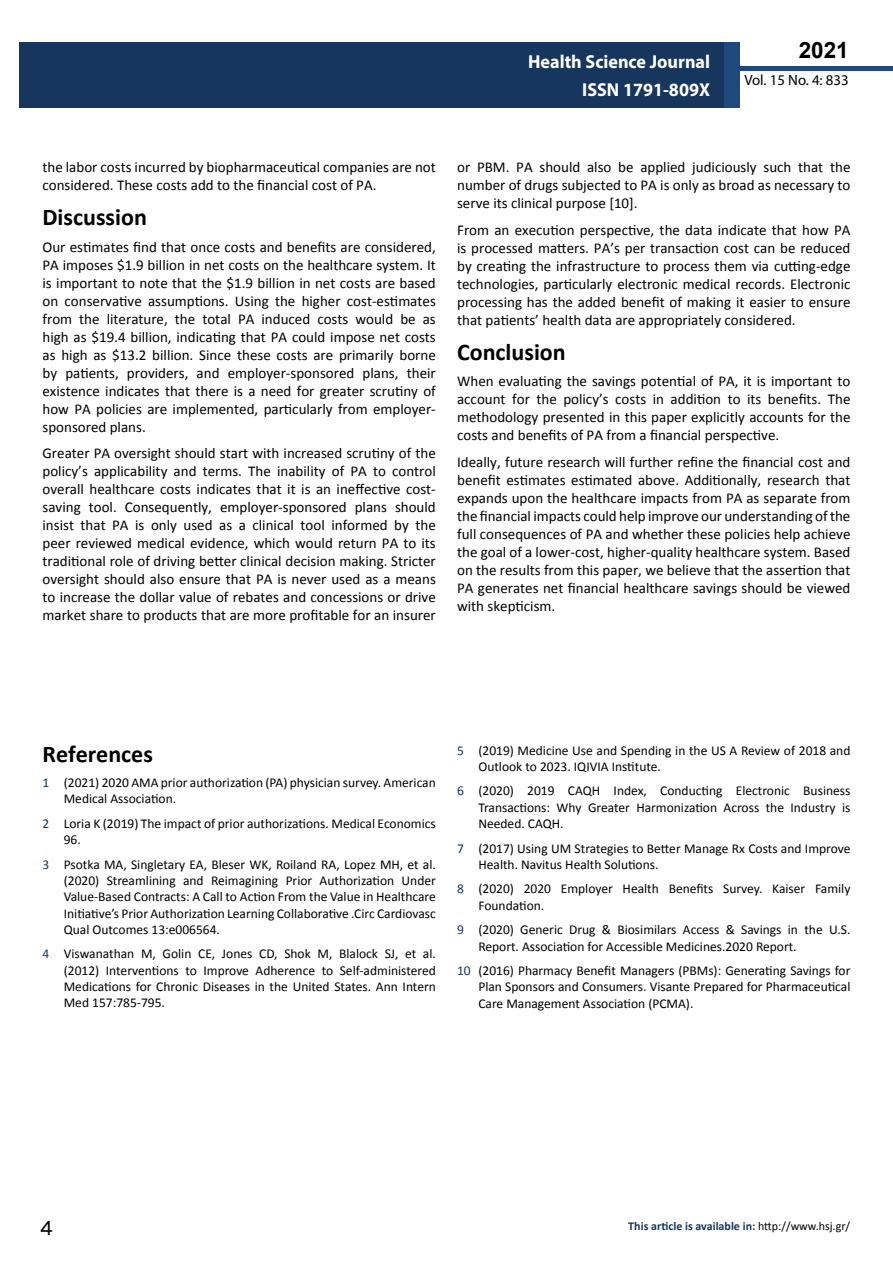
<style>
.page{position:relative;width:893px;height:1263px;background:#fff}
.page>*{position:absolute;margin:0;border:0;box-sizing:border-box;transform-origin:0 0}
.t1{font:25.5px "Tunga";color:#000}
.t2{font:700 24px "Calibri";color:#000}
.t3{font:700 22.5px "Arial";color:#000}
.t4{font:700 18.75px/27.2px "Myriad Pro";color:#fff;text-align:right;scale:.96 1}
.t5{font:15px/18px "Calibri";color:#000;text-align:justify}
.t6{font:14.85px "Myriad Pro";color:#000}
.t7{font:13.5px/16.2px "Calibri";color:#000}
.t8{font:700 12px "Calibri";color:#16375d}
.s1{color:#16365d}
.s2{font-weight:400;color:#000}
</style>
<div class="page">
<div style="left:722px;top:66px;width:171px;height:5px;background:#1f497d"></div>
<div style="left:19px;top:42px;width:706px;height:66px;background:#16365d"></div>
<div style="left:725px;top:42px;width:15px;height:66px;background:#1f497d"></div>
<p class="t4" style="left:528px;top:48px;width:191px">Health Science Journal<br>ISSN 1791-809X</p>
<h3 class="t3" style="left:799px;top:35px;width:52px">2021</h3>
<p class="t6" style="left:744px;top:71px;width:106px">Vol. 15 No. 4: 833</p>
<p class="t5" style="left:43px;top:158px;width:395px">the labor costs incurred by biopharmaceutical companies are not considered. These costs add to the financial cost of PA.</p>
<h2 class="t2" style="left:43px;top:202px;width:106px">Discussion</h2>
<p class="t5" style="left:43px;top:238px;width:395px">Our estimates find that once costs and benefits are considered, PA imposes $1.9 billion in net costs on the healthcare system. It is important to note that the $1.9 billion in net costs are based on conservative assumptions. Using the higher cost-estimates from the literature, the total PA induced costs would be as high as $19.4 billion, indicating that PA could impose net costs as high as $13.2 billion. Since these costs are primarily borne by patients, providers, and employer-sponsored plans, their existence indicates that there is a need for greater scrutiny of how PA policies are implemented, particularly from employer&shy;sponsored plans.</p>
<p class="t5" style="left:43px;top:444px;width:395px">Greater PA oversight should start with increased scrutiny of the policy’s applicability and terms. The inability of PA to control overall healthcare costs indicates that it is an ineffective cost&shy;saving tool. Consequently, employer-sponsored plans should insist that PA is only used as a clinical tool informed by the peer reviewed medical evidence, which would return PA to its traditional role of driving better clinical decision making. Stricter oversight should also ensure that PA is never used as a means to increase the dollar value of rebates and concessions or drive market share to products that are more profitable for an insurer</p>
<p class="t5" style="left:457px;top:158px;width:395px">or PBM. PA should also be applied judiciously such that the number of drugs subjected to PA is only as broad as necessary to serve its clinical purpose [10].</p>
<p class="t5" style="left:457px;top:221px;width:395px">From an execution perspective, the data indicate that how PA is processed matters. PA’s per transaction cost can be reduced by creating the infrastructure to process them via cutting-edge technologies, particularly electronic medical records. Electronic processing has the added benefit of making it easier to ensure that patients’ health data are appropriately considered.</p>
<h2 class="t2" style="left:457px;top:337px;width:110px">Conclusion</h2>
<p class="t5" style="left:457px;top:372px;width:395px">When evaluating the savings potential of PA, it is important to account for the policy’s costs in addition to its benefits. The methodology presented in this paper explicitly accounts for the costs and benefits of PA from a financial perspective.</p>
<p class="t5" style="left:457px;top:453px;width:395px">Ideally, future research will further refine the financial cost and benefit estimates estimated above. Additionally, research that expands upon the healthcare impacts from PA as separate from the financial impacts could help improve our understanding of the full consequences of PA and whether these policies help achieve the goal of a lower-cost, higher-quality healthcare system. Based on the results from this paper, we believe that the assertion that PA generates net financial healthcare savings should be viewed with skepticism.</p>
<h2 class="t2" style="left:43px;top:739px;width:112px">References</h2>
<p class="t7" style="left:64px;top:774px;width:374px;text-indent:-21px"><span class="s1">1</span> (2021) 2020 AMA prior authorization (PA) physician survey. American<br>Medical Association.</p>
<p class="t7" style="left:64px;top:815px;width:374px;text-indent:-21px"><span class="s1">2</span> Loria K (2019) The impact of prior authorizations. Medical Economics<br>96.</p>
<p class="t7" style="left:64px;top:856px;width:374px;text-align:justify;text-indent:-21px"><span class="s1">3</span> Psotka MA, Singletary EA, Bleser WK, Roiland RA, Lopez MH, et al. (2020) Streamlining and Reimagining Prior Authorization Under Value-Based Contracts: A Call to Action From the Value in Healthcare Initiative’s Prior Authorization Learning Collaborative .Circ Cardiovasc Qual Outcomes 13:e006564.</p>
<p class="t7" style="left:64px;top:946px;width:374px;text-align:justify;text-indent:-21px"><span class="s1">4</span> Viswanathan M, Golin CE, Jones CD, Shok M, Blalock SJ, et al. (2012) Interventions to Improve Adherence to Self-administered Medications for Chronic Diseases in the United States. Ann Intern Med 157:785-795.</p>
<p class="t7" style="left:478px;top:742px;width:374px;text-indent:-21px"><span class="s1">5</span> (2019) Medicine Use and Spending in the US A Review of 2018 and<br>Outlook to 2023. IQIVIA Institute.</p>
<p class="t7" style="left:478px;top:783px;width:374px;text-align:justify;text-indent:-21px"><span class="s1">6</span> (2020) 2019 CAQH Index, Conducting Electronic Business Transactions: Why Greater Harmonization Across the Industry is Needed. CAQH.</p>
<p class="t7" style="left:478px;top:840px;width:374px;text-indent:-21px"><span class="s1">7</span> (2017) Using UM Strategies to Better Manage Rx Costs and Improve<br>Health. Navitus Health Solutions.</p>
<p class="t7" style="left:478px;top:881px;width:374px;text-indent:-21px"><span class="s1">8</span> (2020) 2020 Employer Health Benefits Survey. Kaiser Family<br>Foundation.</p>
<p class="t7" style="left:478px;top:922px;width:374px;text-indent:-21px"><span class="s1">9</span> (2020) Generic Drug &amp; Biosimilars Access &amp; Savings in the U.S.<br>Report. Association for Accessible Medicines.2020 Report.</p>
<p class="t7" style="left:478px;top:963px;width:374px;text-align:justify;text-indent:-21px"><span class="s1">10</span> (2016) Pharmacy Benefit Managers (PBMs): Generating Savings for Plan Sponsors and Consumers. Visante Prepared for Pharmaceutical Care Management Association (PCMA).</p>
<h1 class="t1" style="left:40px;top:1211px;width:15px">4</h1>
<p class="t8" style="left:628px;top:1218px;width:223px">This article is available in: <span class="s2">http://www.hsj.gr/</span></p>
</div>
